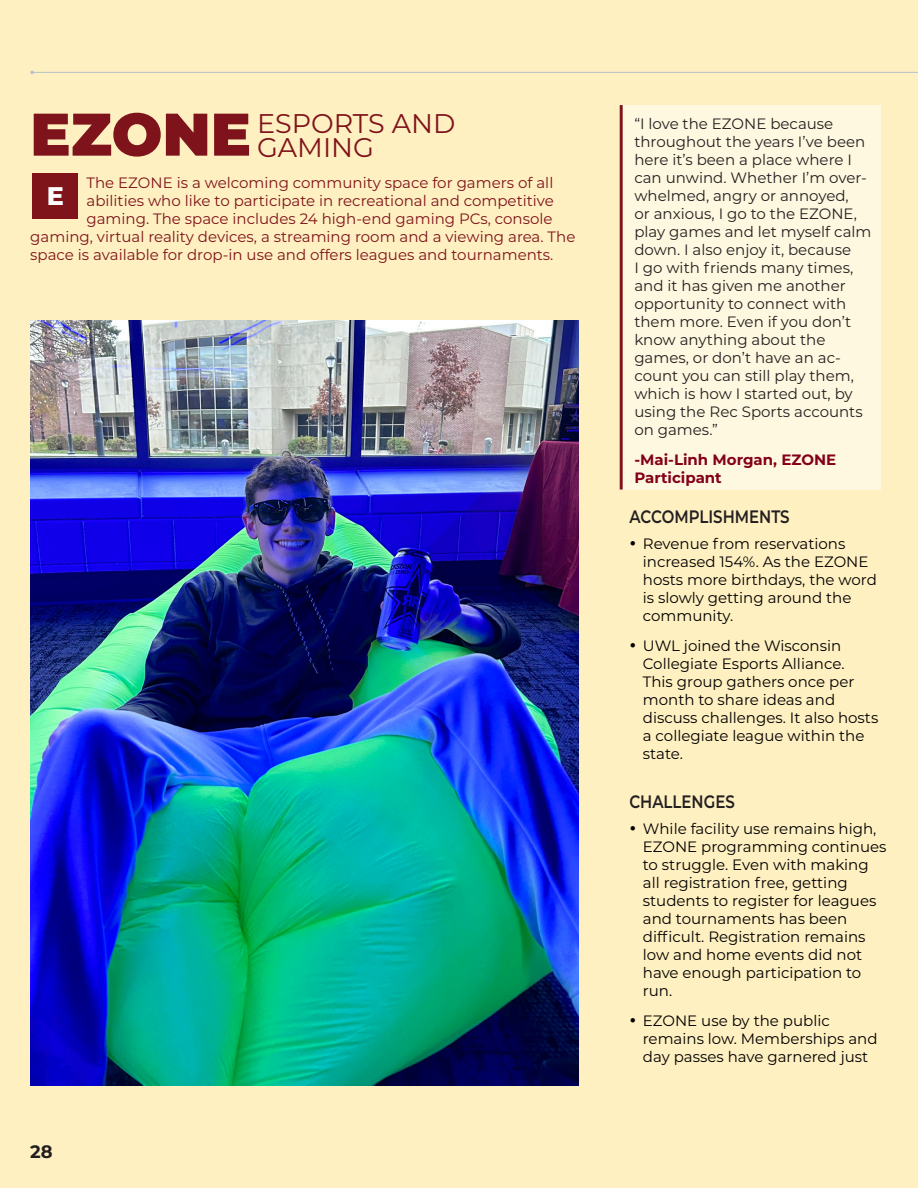
<style>
.page{position:relative;width:918px;height:1188px;background:#fff0c1}
.page>*{position:absolute;margin:0;border:0;box-sizing:border-box;transform-origin:0 0}
.Headline_38{font:900 60px "Montserrat";color:#7f131b}
.Headline_38-2{font:27px/24px "Montserrat";color:#7f131b}
.Cap_Letter{font:800 25.5px "Montserrat";color:#fff}
.Body{font:600 18px "Montserrat";color:#231f20;scale:.83 1}
.t1{font:700 18px "Montserrat";color:#231f20}
.t2{font:15px/18px "Montserrat";color:#000}
.t3{font:15px/18px "Montserrat";color:#231f20}
.Body-2{font:15px "Montserrat";color:#7f131b}
.t4{font:700 15px/18px "Montserrat";color:#830019}
</style>
<div class="page">
<div style="left:620px;top:105px;width:261px;height:385px;background:#fff8e0"></div>
<img style="left:30px;top:321px;width:548px;height:765px">
<hr style="left:32px;top:72px;width:886px;height:1px;background:#b6c2c9">
<div style="left:33px;top:173px;width:45px;height:46px;background:#7f141b"></div>
<hr style="left:620px;top:105px;width:3px;height:385px;background:#7f141b">
<p class="Headline_38" style="left:30px;top:89px;width:222px">EZONE</p>
<p class="Cap_Letter" style="left:47px;top:177px;width:19px">E</p>
<p class="Headline_38-2" style="left:257px;top:110px;width:200px">ESPORTS AND<br>GAMING</p>
<p class="Body-2" style="left:87px;top:172px;width:468px">The EZONE is a welcoming community space for gamers of all</p>
<p class="Body-2" style="left:87px;top:190px;width:469px">abilities who like to participate in recreational and competitive</p>
<p class="Body-2" style="left:87px;top:208px;width:468px">gaming. The space includes 24 high-end gaming PCs, console</p>
<p class="Body-2" style="left:30px;top:226px;width:547px">gaming, virtual reality devices, a streaming room and a viewing area. The</p>
<p class="Body-2" style="left:30px;top:244px;width:525px">space is available for drop-in use and offers leagues and tournaments.</p>
<p class="t1" style="left:30px;top:1139px;width:24px">28</p>
<p class="t3" style="left:634px;top:114px;width:239px">“I love the EZONE because throughout the years I’ve been here it’s been a place where I can unwind. Whether I’m over&shy;whelmed, angry or annoyed,<br>or anxious, I go to the EZONE, play games and let myself calm down. I also enjoy it, because<br>I go with friends many times, and it has given me another opportunity to connect with them more. Even if you don’t know anything about the games, or don’t have an ac&shy;count you can still play them, which is how I started out, by using the Rec Sports accounts on games.”</p>
<p class="t4" style="left:634px;top:450px;width:203px">-Mai-Linh Morgan, EZONE<br>Participant</p>
<p class="Body" style="left:629px;top:504px;width:195px">ACCOMPLISHMENTS</p>
<p class="t2" style="left:643px;top:534px;width:236px;text-indent:-14px">• Revenue from reservations increased 154%. As the EZONE hosts more birthdays, the word is slowly getting around the community.</p>
<p class="t2" style="left:643px;top:636px;width:237px;text-indent:-14px">• UWL joined the Wisconsin<br>Collegiate Esports Alliance.<br>This group gathers once per month to share ideas and discuss challenges. It also hosts a collegiate league within the state.</p>
<p class="Body" style="left:629px;top:789px;width:129px">CHALLENGES</p>
<p class="t2" style="left:643px;top:820px;width:245px;text-indent:-14px">• While facility use remains high,<br>EZONE programming continues to struggle. Even with making all registration free, getting students to register for leagues and tournaments has been difficult. Registration remains low and home events did not have enough participation to run.</p>
<p class="t2" style="left:643px;top:1012px;width:236px;text-indent:-14px">• EZONE use by the public remains low. Memberships and day passes have garnered just</p>
</div>
